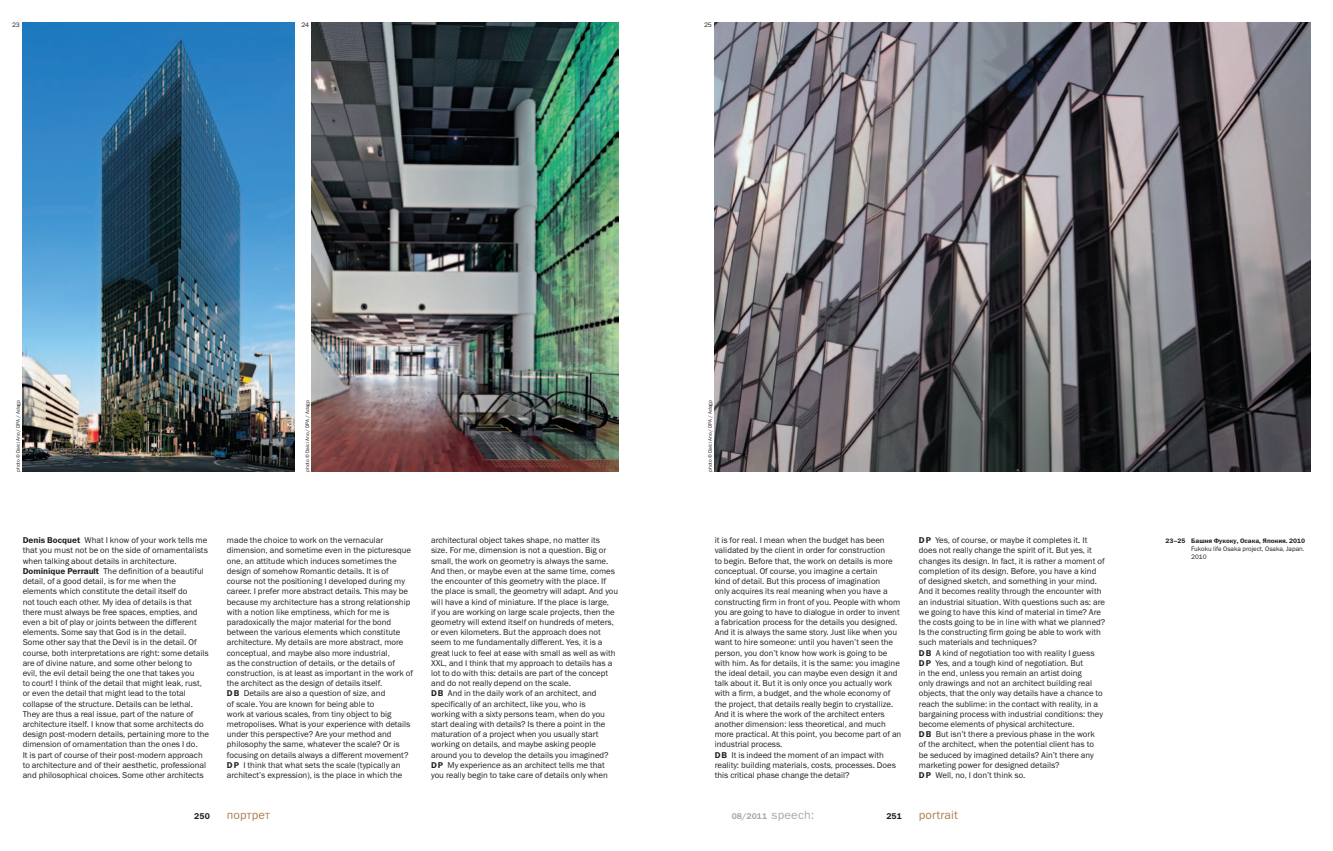
<style>
.page{position:relative;width:1333px;height:851px;background:#fff}
.page>*{position:absolute;margin:0;border:0;box-sizing:border-box;transform-origin:0 0}
.t1{font:12px "Franklin Gothic Book ITC";letter-spacing:.01em;color:#ac8050}
.t2{font:8.5px/10.2px "Franklin Gothic Book ITC";color:#231f20}
.t3{font:8.5px "Franklin Gothic Demi ITC";color:#a8a9ad}
.t4{font:8.5px "Franklin Gothic Demi ITC";color:#231f20}
.t5{font:6.5px/7.8px "Franklin Gothic Book ITC";color:#231f20}
.t6{font:6.5px "Franklin Gothic Demi ITC";color:#231f20}
.t7{font:5px "Franklin Gothic Book ITC";color:#231f20}
.s1{font-family:"Franklin Gothic Demi ITC"}
.s2{font-family:"Franklin Gothic Book ITC";font-size:12px}
</style>
<div class="page">
<img style="left:23px;top:23px;width:272px;height:449px">
<img style="left:312px;top:23px;width:306px;height:448px">
<img style="left:714px;top:23px;width:596px;height:449px">
<p class="t5" style="left:12px;top:21px;width:9px">23</p>
<p class="t5" style="left:301px;top:21px;width:9px">24</p>
<p class="t5" style="left:704px;top:21px;width:9px">25</p>
<p class="t7" style="left:15px;top:472px;width:73px;rotate:-90deg">photo © Daici Ano / DPA / Adagp</p>
<p class="t7" style="left:304px;top:472px;width:73px;rotate:-90deg">photo © Daici Ano / DPA / Adagp</p>
<p class="t7" style="left:707px;top:472px;width:73px;rotate:-90deg">photo © Daici Ano / DPA / Adagp</p>
<p class="t2" style="left:23px;top:535px;width:188px"><span class="s1">Denis Bocquet</span> What I know of your work tells me that you must not be on the side of ornamentalists when talking about details in architecture.<br><span class="s1">Dominique Perrault</span> The definition of a beautiful detail, of a good detail, is for me when the elements which constitute the detail itself do<br>not touch each other. My idea of details is that there must always be free spaces, empties, and even a bit of play or joints between the different elements. Some say that God is in the detail.<br>Some other say that the Devil is in the detail. Of course, both interpretations are right: some details are of divine nature, and some other belong to<br>evil, the evil detail being the one that takes you<br>to court! I think of the detail that might leak, rust, or even the detail that might lead to the total collapse of the structure. Details can be lethal.<br>They are thus a real issue, part of the nature of architecture itself. I know that some architects do design post-modern details, pertaining more to the dimension of ornamentation than the ones I do.<br>It is part of course of their post-modern approach to architecture and of their aesthetic, professional and philosophical choices. Some other architects</p>
<p class="t2" style="left:227px;top:535px;width:187px">made the choice to work on the vernacular dimension, and sometime even in the picturesque one, an attitude which induces sometimes the design of somehow Romantic details. It is of course not the positioning I developed during my career. I prefer more abstract details. This may be because my architecture has a strong relationship with a notion like emptiness, which for me is paradoxically the major material for the bond between the various elements which constitute architecture. My details are more abstract, more conceptual, and maybe also more industrial,<br>as the construction of details, or the details of construction, is at least as important in the work of the architect as the design of details itself.<br><span class="s1">DB</span> Details are also a question of size, and<br>of scale. You are known for being able to<br>work at various scales, from tiny object to big metropolises. What is your experience with details under this perspective? Are your method and philosophy the same, whatever the scale? Or is focusing on details always a different movement?<br><span class="s1">DP</span> I think that what sets the scale (typically an architect’s expression), is the place in which the</p>
<p class="t2" style="left:714px;top:535px;width:188px">it is for real. I mean when the budget has been validated by the client in order for construction<br>to begin. Before that, the work on details is more conceptual. Of course, you imagine a certain<br>kind of detail. But this process of imagination<br>only acquires its real meaning when you have a constructing firm in front of you. People with whom you are going to have to dialogue in order to invent a fabrication process for the details you designed.<br>And it is always the same story. Just like when you want to hire someone: until you haven’t seen the person, you don’t know how work is going to be with him. As for details, it is the same: you imagine the ideal detail, you can maybe even design it and talk about it. But it is only once you actually work with a firm, a budget, and the whole economy of the project, that details really begin to crystallize.<br>And it is where the work of the architect enters another dimension: less theoretical, and much more practical. At this point, you become part of an industrial process.<br><span class="s1">DB</span> It is indeed the moment of an impact with reality: building materials, costs, processes. Does this critical phase change the detail?</p>
<p class="t2" style="left:431px;top:535px;width:189px">architectural object takes shape, no matter its size. For me, dimension is not a question. Big or small, the work on geometry is always the same.<br>And then, or maybe even at the same time, comes the encounter of this geometry with the place. If the place is small, the geometry will adapt. And you will have a kind of miniature. If the place is large,<br>if you are working on large scale projects, then the geometry will extend itself on hundreds of meters, or even kilometers. But the approach does not seem to me fundamentally different. Yes, it is a great luck to feel at ease with small as well as with XXL, and I think that my approach to details has a lot to do with this: details are part of the concept and do not really depend on the scale.<br><span class="s1">DB</span> And in the daily work of an architect, and specifically of an architect, like you, who is<br>working with a sixty persons team, when do you start dealing with details? Is there a point in the maturation of a project when you usually start working on details, and maybe asking people around you to develop the details you imagined?<br><span class="s1">DP</span> My experience as an architect tells me that you really begin to take care of details only when</p>
<p class="t2" style="left:918px;top:535px;width:188px"><span class="s1">DP</span> Yes, of course, or maybe it completes it. It does not really change the spirit of it. But yes, it changes its design. In fact, it is rather a moment of completion of its design. Before, you have a kind of designed sketch, and something in your mind.<br>And it becomes reality through the encounter with an industrial situation. With questions such as: are we going to have this kind of material in time? Are the costs going to be in line with what we planned?<br>Is the constructing firm going be able to work with such materials and techniques?<br><span class="s1">DB</span> A kind of negotiation too with reality I guess <span class="s1">DP</span> Yes, and a tough kind of negotiation. But<br>in the end, unless you remain an artist doing<br>only drawings and not an architect building real objects, that the only way details have a chance to reach the sublime: in the contact with reality, in a bargaining process with industrial conditions: they become elements of physical architecture.<br><span class="s1">DB</span> But isn’t there a previous phase in the work<br>of the architect, when the potential client has to<br>be seduced by imagined details? Ain’t there any marketing power for designed details?<br><span class="s1">DP</span> Well, no, I don’t think so.</p>
<p class="t4" style="left:194px;top:810px;width:17px">250</p>
<h1 class="t1" style="left:227px;top:806px;width:44px">портрет</h1>
<p class="t4" style="left:886px;top:810px;width:17px">251</p>
<h1 class="t1" style="left:918px;top:806px;width:41px">portrait</h1>
<p class="t3" style="left:731px;top:810px;width:84px">08/2011 <span class="s2">speech:</span></p>
<p class="t6" style="left:1165px;top:537px;width:141px">23–25 Башня Фукоку, Осака, Япония. 2010</p>
<p class="t5" style="left:1191px;top:545px;width:115px">Fukoku life Osaka project, Osaka, Japan.<br>2010</p>
</div>
